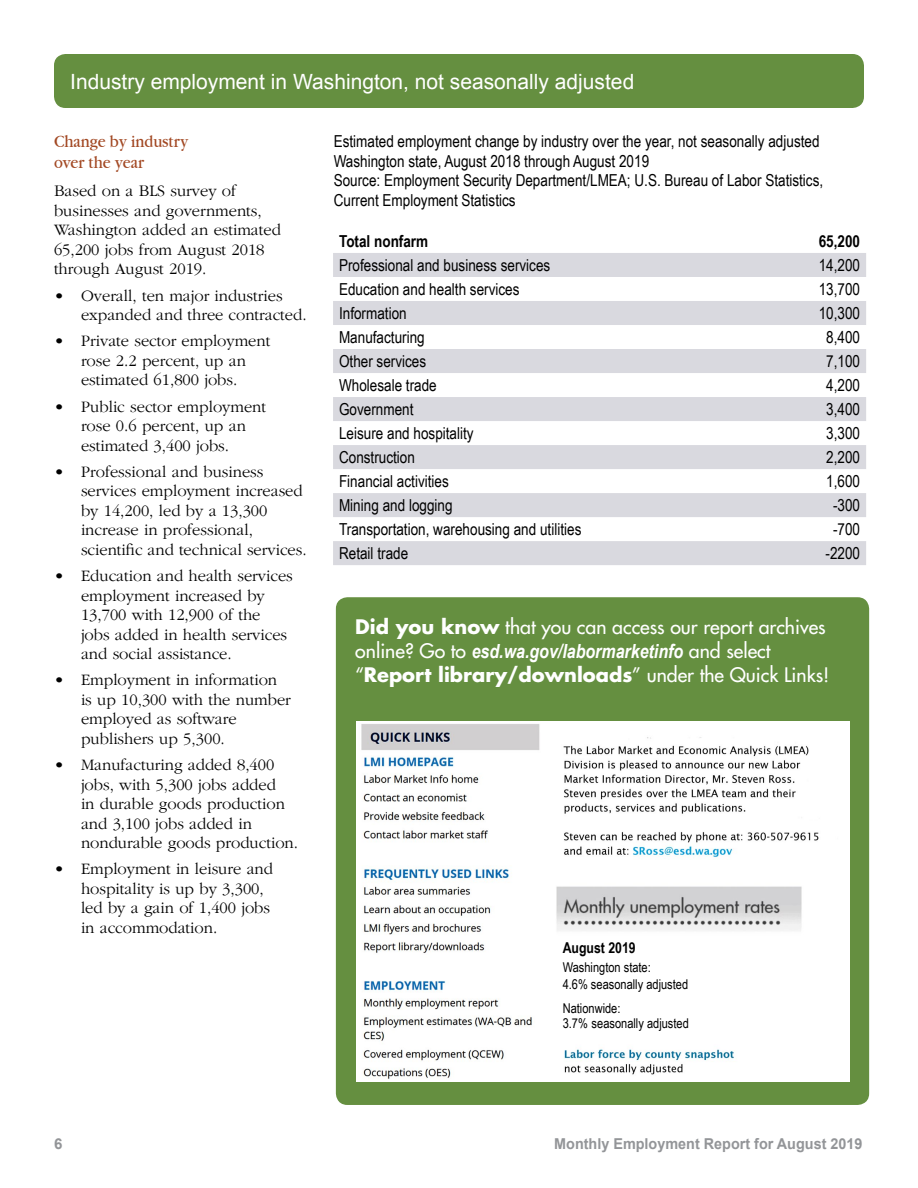
<style>
.page{position:relative;width:918px;height:1188px;background:#fff}
.page>*{position:absolute;margin:0;border:0;box-sizing:border-box;transform-origin:0 0}
.t1{font:21px "Arial";color:#fff}
.Section_Heading{font:19.5px/24px "Futura";color:#fff}
.SubHeading{font:18px/21px "Garamond";color:#a24823;scale:.9 1}
.Body_text{font:300 16.5px/19.5px "Garamond";color:#000}
.Table_body{font:16.5px "Arial Narrow";color:#000}
.Figure_table_heading{font:16.5px/19.5px "Arial Narrow";color:#000}
.Table_body-2{font:700 16.5px "Arial Narrow";color:#000}
.t2{font:700 15px "Arial";color:#939598;scale:.96 1}
.t3{font:700 15px "Arial Narrow";color:#000}
.t4{font:700 15px "Arial";color:#939598}
.t5{font:13.5px "Arial Narrow";color:#000}
.s1{font-weight:700}
.s2{font-family:"Arial Narrow";font-weight:700;font-style:italic}
</style>
<div class="page">
<div style="left:54px;top:54px;width:810px;height:54px;background:#658f40;border-radius:12px"></div>
<svg style="left:333px;top:253px;width:533px;height:312px;fill:#dbdbe0"></svg>
<div style="left:336px;top:597px;width:533px;height:508px;background:#658f40;border-radius:12px"></div>
<img style="left:357px;top:721px;width:492px;height:360px">
<h2 class="t1" style="left:70px;top:68px;width:566px">Industry employment in Washington, not seasonally adjusted</h2>
<p class="SubHeading" style="left:54px;top:130px;width:151px">Change by industry over the year</p>
<p class="Body_text" style="left:54px;top:181px;width:229px">Based on a BLS survey of businesses and governments,<br>Washington added an estimated<br>65,200 jobs from August 2018 through August 2019.</p>
<p class="Body_text" style="left:81px;top:285px;width:227px;text-indent:-27px">• Overall, ten major industries expanded and three contracted.</p>
<p class="Body_text" style="left:54px;top:331px;width:218px;text-align:center">• Private sector employment rose 2.2 percent, up an estimated 61,800 jobs.</p>
<p class="Body_text" style="left:81px;top:396px;width:187px;text-indent:-27px">• Public sector employment rose 0.6 percent, up an estimated 3,400 jobs.</p>
<p class="Body_text" style="left:81px;top:462px;width:227px;text-indent:-27px">• Professional and business services employment increased by 14,200, led by a 13,300 increase in professional, scientific and technical services.</p>
<p class="Body_text" style="left:81px;top:566px;width:213px;text-indent:-27px">• Education and health services employment increased by<br>13,700 with 12,900 of the jobs added in health services and social assistance.</p>
<p class="Body_text" style="left:81px;top:670px;width:211px;text-indent:-27px">• Employment in information is up 10,300 with the number employed as software publishers up 5,300.</p>
<p class="Body_text" style="left:81px;top:755px;width:219px;text-indent:-27px">• Manufacturing added 8,400 jobs, with 5,300 jobs added<br>in durable goods production and 3,100 jobs added in nondurable goods production.</p>
<p class="Body_text" style="left:81px;top:859px;width:194px;text-indent:-27px">• Employment in leisure and hospitality is up by 3,300, led by a gain of 1,400 jobs in accommodation.</p>
<p class="Figure_table_heading" style="left:334px;top:131px;width:487px">Estimated employment change by industry over the year, not seasonally adjusted</p>
<p class="Figure_table_heading" style="left:334px;top:150px;width:317px">Washington state, August 2018 through August 2019</p>
<p class="Figure_table_heading" style="left:334px;top:170px;width:491px">Source: Employment Security Department/LMEA; U.S. Bureau of Labor Statistics,<br>Current Employment Statistics</p>
<p class="Table_body-2" style="left:339px;top:229px;width:91px">Total nonfarm</p>
<p class="Table_body-2" style="left:819px;top:229px;width:43px">65,200</p>
<p class="Table_body" style="left:339px;top:253px;width:213px">Professional and business services</p>
<p class="Table_body" style="left:819px;top:253px;width:43px">14,200</p>
<p class="Table_body" style="left:339px;top:277px;width:182px">Education and health services</p>
<p class="Table_body" style="left:819px;top:277px;width:43px">13,700</p>
<p class="Table_body" style="left:339px;top:301px;width:69px">Information</p>
<p class="Table_body" style="left:819px;top:301px;width:43px">10,300</p>
<p class="Table_body" style="left:339px;top:325px;width:87px">Manufacturing</p>
<p class="Table_body" style="left:826px;top:325px;width:35px">8,400</p>
<p class="Table_body" style="left:339px;top:349px;width:89px">Other services</p>
<p class="Table_body" style="left:826px;top:349px;width:35px">7,100</p>
<p class="Table_body" style="left:339px;top:373px;width:99px">Wholesale trade</p>
<p class="Table_body" style="left:826px;top:373px;width:35px">4,200</p>
<p class="Table_body" style="left:339px;top:397px;width:76px">Government</p>
<p class="Table_body" style="left:826px;top:397px;width:35px">3,400</p>
<p class="Table_body" style="left:339px;top:421px;width:136px">Leisure and hospitality</p>
<p class="Table_body" style="left:826px;top:421px;width:35px">3,300</p>
<p class="Table_body" style="left:339px;top:445px;width:77px">Construction</p>
<p class="Table_body" style="left:826px;top:445px;width:35px">2,200</p>
<p class="Table_body" style="left:339px;top:469px;width:111px">Financial activities</p>
<p class="Table_body" style="left:826px;top:469px;width:35px">1,600</p>
<p class="Table_body" style="left:339px;top:493px;width:115px">Mining and logging</p>
<p class="Table_body" style="left:833px;top:493px;width:29px">-300</p>
<p class="Table_body" style="left:339px;top:517px;width:244px">Transportation, warehousing and utilities</p>
<p class="Table_body" style="left:833px;top:517px;width:29px">-700</p>
<p class="Table_body" style="left:339px;top:541px;width:71px">Retail trade</p>
<p class="Table_body" style="left:826px;top:541px;width:36px">-2200</p>
<p class="Section_Heading" style="left:355px;top:614px;width:476px"><span class="s1">Did you know</span> that you can access our report archives online? Go to <span class="s2">esd.wa.gov/labormarketinfo</span> and select “<span class="s1">Report library/downloads</span>” under the Quick Links!</p>
<h2 class="t3" style="left:563px;top:936px;width:75px">August 2019</h2>
<h2 class="t5" style="left:563px;top:958px;width:90px">Washington state:</h2>
<h2 class="t5" style="left:563px;top:974px;width:127px">4.6% seasonally adjusted</h2>
<h2 class="t5" style="left:563px;top:998px;width:59px">Nationwide:</h2>
<h2 class="t5" style="left:563px;top:1013px;width:128px">3.7% seasonally adjusted</h2>
<p class="t4" style="left:54px;top:1134px;width:10px">6</p>
<p class="t2" style="left:554px;top:1134px;width:323px">Monthly Employment Report for August 2019</p>
</div>
